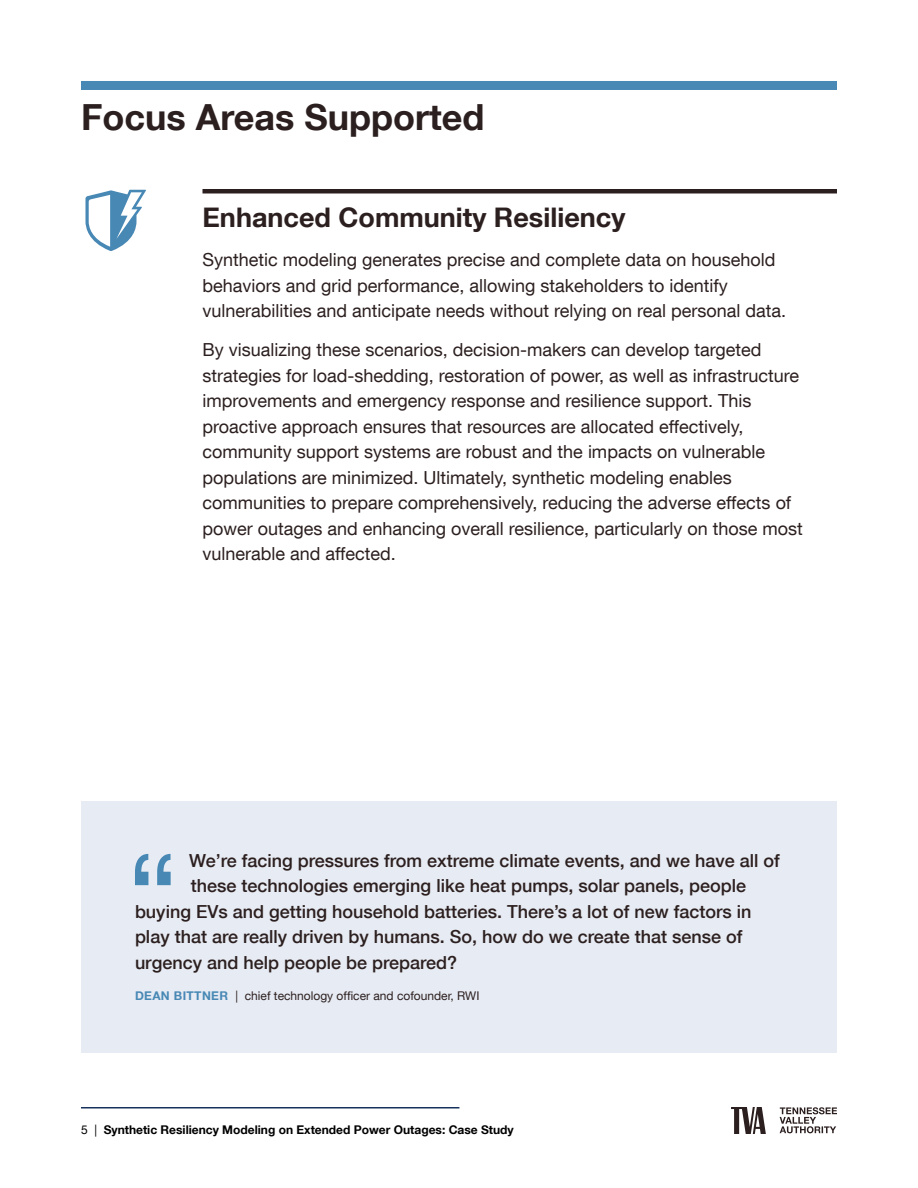
<style>
.page{position:relative;width:918px;height:1188px;background:#fff}
.page>*{position:absolute;margin:0;border:0;box-sizing:border-box;transform-origin:0 0}
.t1{font:700 36px "Helvetica Neue LT Com";color:#2c1f1f}
.t2{font:700 27px "Helvetica Neue LT Com";color:#2c1f1f}
.t3{font:18px/25.5px "Helvetica Neue LT Com";color:#2c1f1f}
.t4{font:500 18px "Helvetica Neue LT Com";color:#2c1f1f}
.t5{font:700 12px "Helvetica Neue LT Com";color:#000}
.t6{font:12px "Helvetica Neue LT Com";color:#2c1f1f}
.s1{font-weight:700;color:#4888b5}
.s2{font-weight:400}
</style>
<div class="page">
<hr style="left:202px;top:189px;width:635px;height:4px;background:#2c1f1f">
<svg style="left:85px;top:190px;width:61px;height:61px"></svg>
<div style="left:81px;top:81px;width:756px;height:9px;background:#4888b5"></div>
<div style="left:81px;top:801px;width:756px;height:252px;background:#e7ebf3"></div>
<svg style="left:135px;top:854px;width:36px;height:31px"></svg>
<svg style="left:780px;top:1107px;width:57px;height:26px"></svg>
<svg style="left:731px;top:1107px;width:35px;height:27px"></svg>
<hr style="left:81px;top:1107px;width:378px;height:1px;background:#16325c">
<h1 class="t1" style="left:81px;top:95px;width:405px">Focus Areas Supported</h1>
<h2 class="t2" style="left:202px;top:201px;width:424px">Enhanced Community Resiliency</h2>
<p class="t3" style="left:202px;top:247px;width:585px">Synthetic modeling generates precise and complete data on household behaviors and grid performance, allowing stakeholders to identify vulnerabilities and anticipate needs without relying on real personal data.</p>
<p class="t3" style="left:202px;top:337px;width:602px">By visualizing these scenarios, decision-makers can develop targeted strategies for load-shedding, restoration of power, as well as infrastructure improvements and emergency response and resilience support. This proactive approach ensures that resources are allocated effectively, community support systems are robust and the impacts on vulnerable populations are minimized. Ultimately, synthetic modeling enables communities to prepare comprehensively, reducing the adverse effects of power outages and enhancing overall resilience, particularly on those most vulnerable and affected.</p>
<p class="t4" style="left:189px;top:850px;width:592px">We’re facing pressures from extreme climate events, and we have all of</p>
<p class="t4" style="left:191px;top:875px;width:557px">these technologies emerging like heat pumps, solar panels, people</p>
<p class="t4" style="left:135px;top:901px;width:618px">buying EVs and getting household batteries. There’s a lot of new factors in</p>
<p class="t4" style="left:135px;top:926px;width:609px">play that are really driven by humans. So, how do we create that sense of</p>
<p class="t4" style="left:135px;top:952px;width:324px">urgency and help people be prepared?</p>
<p class="t6" style="left:135px;top:989px;width:346px"><span class="s1">DEAN BITTNER</span> | chief technology officer and cofounder, RWI</p>
<p class="t5" style="left:81px;top:1122px;width:434px"><span class="s2">5 |</span> Synthetic Resiliency Modeling on Extended Power Outages: Case Study</p>
</div>
